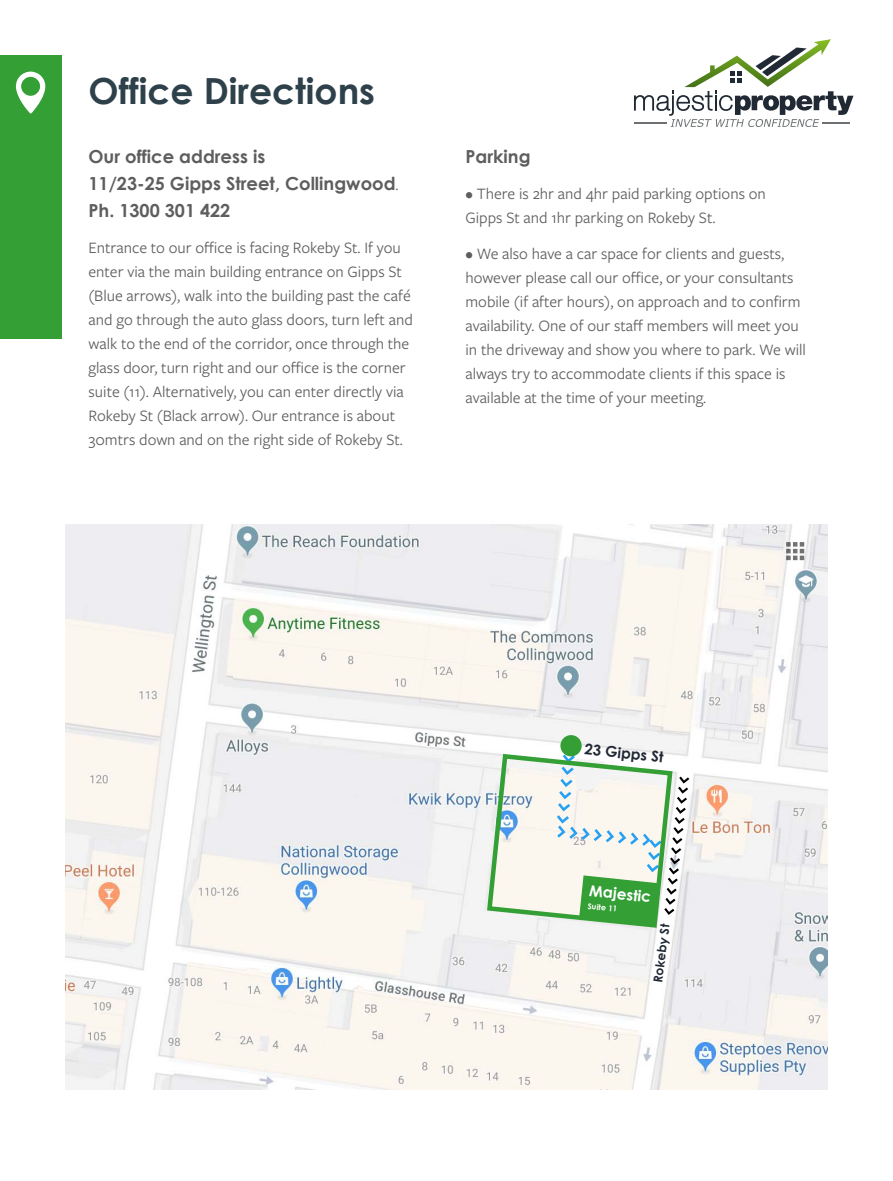
<style>
.page{position:relative;width:893px;height:1181px;background:#fff}
.page>*{position:absolute;margin:0;border:0;box-sizing:border-box;transform-origin:0 0}
.t1{font:700 36px "Century Gothic";color:#2e414b}
.t2{font:700 18px/27px "Century Gothic";color:#5e5e5e}
.t3{font:16.5px/24px "Freight Sans Pro";color:#5e5e5e}
.t4{font:700 15.15px "Century Gothic";color:#fff}
.t5{font:700 14.85px "Century Gothic";color:#212935}
.t6{font:700 12.3px "Century Gothic";color:#212935}
.t7{font:700 7.95px "Century Gothic";color:#fff}
.s1{font-family:"Freight Sans Pro";font-weight:400;font-size:16.5px}
</style>
<div class="page">
<img style="left:66px;top:524px;width:761px;height:565px">
<svg style="left:634px;top:39px;width:219px;height:88px"></svg>
<hr style="left:634px;top:122px;width:33px;height:2px;background:#6e7173">
<hr style="left:823px;top:122px;width:27px;height:2px;background:#6e7173">
<div style="left:0;top:55px;width:62px;height:284px;background:#339f35"></div>
<svg style="left:16px;top:72px;width:29px;height:42px"></svg>
<div style="left:560px;top:735px;width:22px;height:21px;background:#339f35;border-radius:50%"></div>
<svg style="left:485px;top:751px;width:204px;height:179px"></svg>
<h1 class="t1" style="left:89px;top:63px;width:288px">Office Directions</h1>
<p class="t2" style="left:89px;top:142px;width:312px">Our office address is<br>11/23-25 Gipps Street, Collingwood<span class="s1">.<br></span>Ph. 1300 301 422</p>
<p class="t3" style="left:89px;top:235px;width:326px">Entrance to our office is facing Rokeby St. If you enter via the main building entrance on Gipps St (Blue arrows), walk into the building past the café and go through the auto glass doors, turn left and walk to the end of the corridor, once through the glass door, turn right and our office is the corner suite (11). Alternatively, you can enter directly via Rokeby St (Black arrow). Our entrance is about 30mtrs down and on the right side of Rokeby St.</p>
<p class="t2" style="left:465px;top:142px;width:67px">Parking</p>
<p class="t3" style="left:465px;top:181px;width:302px">• There is 2hr and 4hr paid parking options on<br>Gipps St and 1hr parking on Rokeby St.</p>
<p class="t3" style="left:465px;top:241px;width:342px">• We also have a car space for clients and guests, however please call our office, or your consultants mobile (if after hours), on approach and to confirm availability. One of our staff members will meet you in the driveway and show you where to park. We will always try to accommodate clients if this space is available at the time of your meeting.</p>
<p class="t5" style="left:586px;top:737px;width:81px;rotate:6deg">23 Gipps St</p>
<p class="t4" style="left:591px;top:879px;width:64px;rotate:6deg">Majestic</p>
<p class="t7" style="left:588px;top:900px;width:31px;rotate:6deg">Suite 11</p>
<p class="t6" style="left:649px;top:981px;width:60px;rotate:-83deg">Rokeby St</p>
</div>
